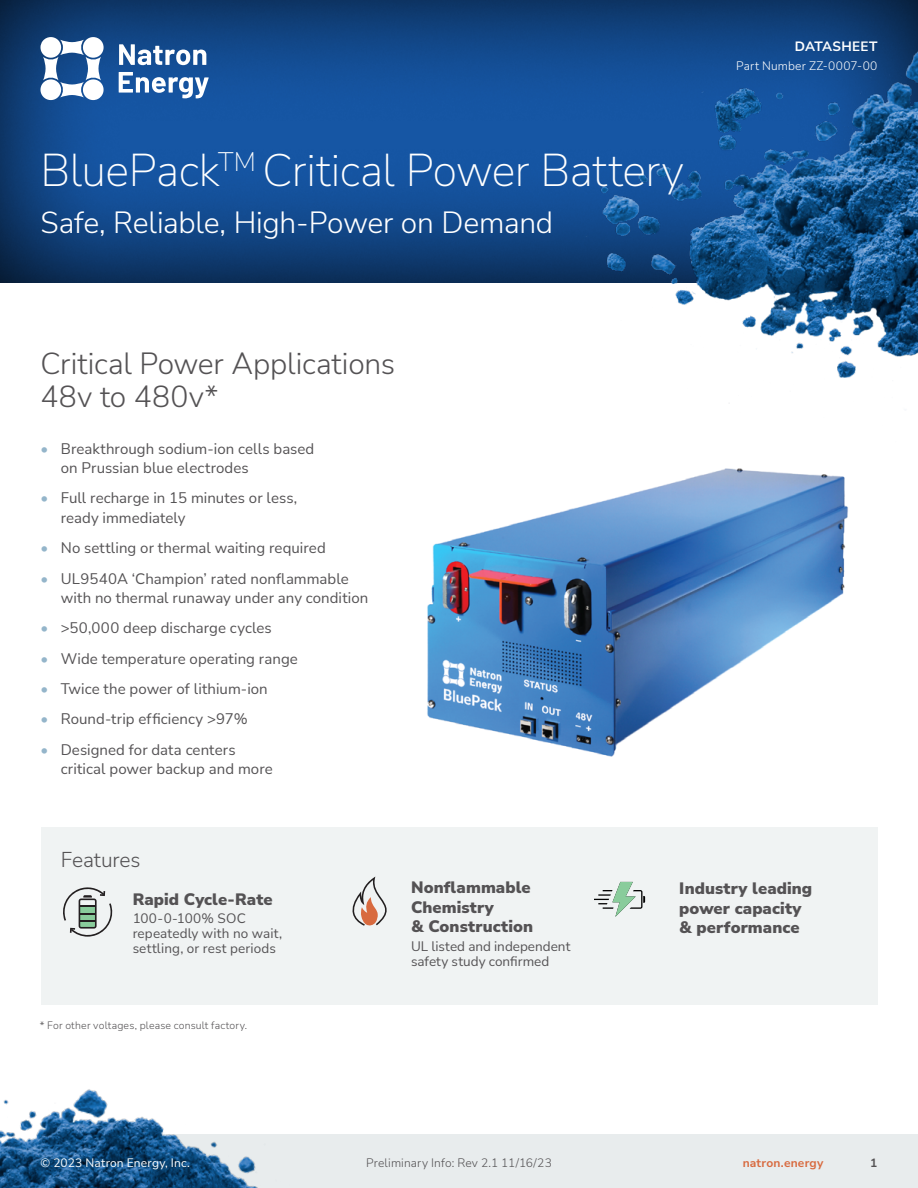
<style>
.page{position:relative;width:918px;height:1188px;background:#fff}
.page>*{position:absolute;margin:0;border:0;box-sizing:border-box;transform-origin:0 0}
.t1{font:200 45px "Nunito Sans";letter-spacing:-.01em;color:#fff}
.t2{font:300 30px/33px "Nunito Sans";letter-spacing:-.005em;color:#545254}
.t3{font:300 30px "Nunito Sans";letter-spacing:-.01em;color:#fff}
.t4{font:300 21px "Nunito Sans";letter-spacing:-.005em;color:#545254}
.t5{font:900 16.5px/19.5px "Nunito Sans";letter-spacing:.005em;color:#545254}
.t6{font:15px/19.5px "Nunito Sans";letter-spacing:.005em;color:#545254}
.t7{font:13.5px/15px "Nunito Sans";letter-spacing:.005em;color:#545254}
.t8{font:700 13.5px "Nunito Sans";letter-spacing:.025em;color:#fff}
.t9{font:300 12px "Nunito Sans";letter-spacing:.01em;color:#545254}
.t10{font:12px "Nunito Sans";letter-spacing:.015em;color:#fff}
.t11{font:300 12px "Nunito Sans";letter-spacing:.02em;color:#fff}
.t12{font:700 12px "Nunito Sans";letter-spacing:.02em;color:#d86a3f}
.t13{font:700 12px "Nunito Sans";color:#545254}
.t14{font:300 10.5px "Nunito Sans";letter-spacing:.02em;color:#545254}
.s1{font-weight:900;color:#94b5ca}
</style>
<div class="page">
<svg style="left:0;top:0;width:918px;height:283px;background:#114686"></svg>
<img style="left:504px;top:16px;width:414px;height:362px">
<svg style="left:119px;top:44px;width:87px;height:21px"></svg>
<svg style="left:119px;top:72px;width:90px;height:26px"></svg>
<svg style="left:40px;top:37px;width:64px;height:63px"></svg>
<div style="left:41px;top:828px;width:837px;height:177px;background:#f0f3f3"></div>
<svg style="left:63px;top:887px;width:50px;height:50px"></svg>
<svg style="left:594px;top:882px;width:51px;height:35px"></svg>
<svg style="left:352px;top:877px;width:35px;height:49px"></svg>
<img style="left:427px;top:468px;width:421px;height:289px">
<div style="left:59px;top:1134px;width:859px;height:54px;background:#e8eced"></div>
<img style="left:0;top:1089px;width:258px;height:99px">
<h1 class="t1" style="left:40px;top:140px;width:645px">BluePack<sup>TM</sup> Critical Power Battery</h1>
<h2 class="t3" style="left:40px;top:202px;width:514px">Safe, Reliable, High-Power on Demand</h2>
<h2 class="t2" style="left:40px;top:346px;width:356px">Critical Power Applications<br>48v to 480v*</h2>
<p class="t6" style="left:61px;top:438px;width:255px;text-indent:-20px"><span class="s1">•</span> Breakthrough sodium-ion cells based on Prussian blue electrodes</p>
<p class="t6" style="left:61px;top:488px;width:238px;text-indent:-20px"><span class="s1">•</span> Full recharge in 15 minutes or less, ready immediately</p>
<p class="t6" style="left:40px;top:538px;width:287px"><span class="s1">•</span> No settling or thermal waiting required</p>
<p class="t6" style="left:61px;top:568px;width:309px;text-indent:-20px"><span class="s1">•</span> UL9540A ‘Champion’ rated nonflammable with no thermal runaway under any condition</p>
<p class="t6" style="left:40px;top:618px;width:233px"><span class="s1">•</span> &gt;50,000 deep discharge cycles</p>
<p class="t6" style="left:40px;top:648px;width:259px"><span class="s1">•</span> Wide temperature operating range</p>
<p class="t6" style="left:40px;top:678px;width:229px"><span class="s1">•</span> Twice the power of lithium-ion</p>
<p class="t6" style="left:40px;top:709px;width:209px"><span class="s1">•</span> Round-trip efficiency &gt;97%</p>
<p class="t6" style="left:61px;top:739px;width:213px;text-indent:-20px"><span class="s1">•</span> Designed for data centers critical power backup and more</p>
<p class="t8" style="left:795px;top:37px;width:84px">DATASHEET</p>
<p class="t11" style="left:736px;top:58px;width:143px">Part Number ZZ-0007-00</p>
<h3 class="t4" style="left:61px;top:845px;width:81px">Features</h3>
<p class="t5" style="left:133px;top:889px;width:142px">Rapid Cycle-Rate</p>
<p class="t7" style="left:133px;top:911px;width:151px">100-0-100% SOC repeatedly with no wait, settling, or rest periods</p>
<p class="t14" style="left:40px;top:1018px;width:209px">* For other voltages, please consult factory.</p>
<p class="t5" style="left:411px;top:877px;width:124px">Nonflammable<br>Chemistry<br>&amp; Construction</p>
<p class="t7" style="left:411px;top:938px;width:161px">UL listed and independent safety study confirmed</p>
<p class="t5" style="left:679px;top:878px;width:134px">Industry leading power capacity &amp; performance</p>
<p class="t10" style="left:40px;top:1155px;width:151px">© 2023 Natron Energy, Inc.</p>
<p class="t9" style="left:366px;top:1155px;width:187px">Preliminary Info: Rev 2.1 11/16/23</p>
<p class="t9" style="left:428px;top:1155px;width:64px">Preliminary</p>
<p class="t12" style="left:743px;top:1154px;width:82px">natron.energy</p>
<p class="t13" style="left:870px;top:1154px;width:9px">1</p>
</div>
